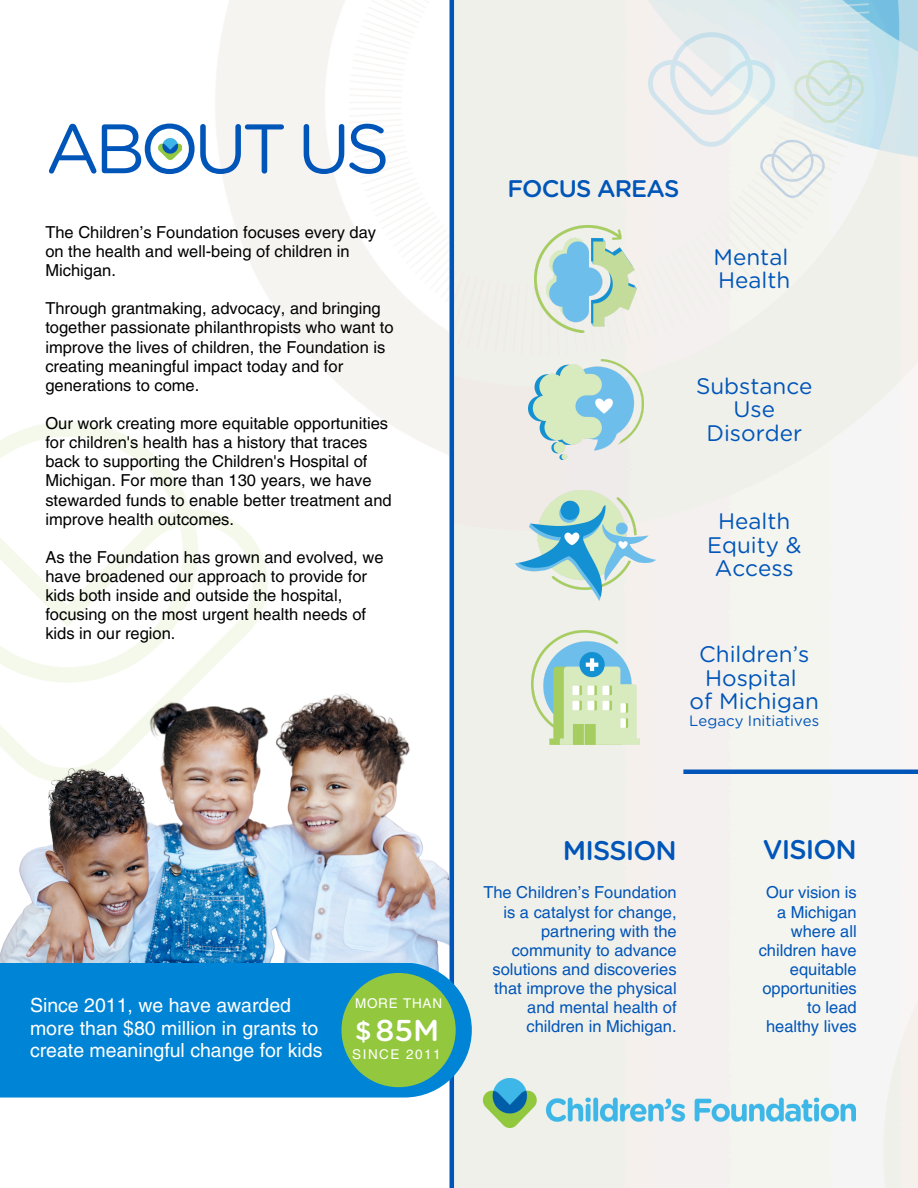
<style>
.page{position:relative;width:918px;height:1188px;background:#fff}
.page>*{position:absolute;margin:0;border:0;box-sizing:border-box;transform-origin:0 0}
.t1{font:69.75px "Gotham Rounded";letter-spacing:-.075em;color:#0055b8}
.t2{font:500 30.15px "Gotham Rounded";color:#fff}
.t3{font:500 27px "Gotham Rounded";letter-spacing:-.035em;color:#0055b8}
.t4{font:500 25.8px "Gotham Rounded";color:#fff}
.t5{font:500 24px "Gotham Rounded";letter-spacing:-.035em;color:#0055b8}
.t6{font:22.5px/23.7px "Gotham Rounded";color:#0055b8;text-align:center}
.t7{font:19.5px/22.5px "Helvetica LT Pro";color:#fff}
.t8{font:16.5px/19.2px "Helvetica LT Pro";color:#000}
.t9{font:16.5px/19.2px "Helvetica LT Pro";color:#0055b8;text-align:right}
.t10{font:15px "Gotham Rounded";color:#0055b8}
.t11{font:13.5px "Helvetica LT Pro";letter-spacing:.11em;color:#fff}
.t12{font:13.5px "Helvetica LT Pro";letter-spacing:.055em;color:#fff}
</style>
<div class="page">
<img style="left:181px;top:0;width:269px;height:561px">
<img style="left:454px;top:0;width:464px;height:1188px">
<img style="left:158px;top:138px;width:23px;height:22px">
<img style="left:482px;top:1079px;width:374px;height:48px">
<img style="left:0;top:382px;width:280px;height:288px">
<hr style="left:683px;top:770px;width:235px;height:4px;background:#0055b8">
<img style="left:643px;top:20px;width:138px;height:139px">
<img style="left:757px;top:131px;width:72px;height:72px">
<img style="left:793px;top:53px;width:73px;height:73px">
<img style="left:515px;top:491px;width:141px;height:109px">
<img style="left:534px;top:225px;width:103px;height:107px">
<img style="left:531px;top:630px;width:108px;height:114px">
<img style="left:528px;top:360px;width:115px;height:100px">
<img style="left:0;top:670px;width:450px;height:293px">
<hr style="left:450px;top:0;width:4px;height:1188px;background:#0055b8">
<div style="left:0;top:963px;width:472px;height:135px;background:#0084d5"></div>
<div style="left:341px;top:973px;width:115px;height:114px;background:#93c83e;border-radius:50%"></div>
<p class="t1" style="left:45px;top:106px;width:346px">ABOUT US</p>
<p class="t8" style="left:45px;top:224px;width:332px">The Children’s Foundation focuses every day on the health and well-being of children in<br>Michigan.</p>
<p class="t8" style="left:45px;top:301px;width:350px">Through grantmaking, advocacy, and bringing together passionate philanthropists who want to improve the lives of children, the Foundation is creating meaningful impact today and for generations to come.</p>
<p class="t8" style="left:45px;top:415px;width:348px">Our work creating more equitable opportunities for children's health has a history that traces back to supporting the Children's Hospital of Michigan. For more than 130 years, we have stewarded funds to enable better treatment and improve health outcomes.</p>
<p class="t8" style="left:45px;top:549px;width:340px">As the Foundation has grown and evolved, we have broadened our approach to provide for kids both inside and outside the hospital, focusing on the most urgent health needs of kids in our region.</p>
<p class="t5" style="left:507px;top:174px;width:174px">FOCUS AREAS</p>
<p class="t6" style="left:714px;top:245px;width:78px;text-align:left">Mental<br>Health</p>
<p class="t6" style="left:696px;top:374px;width:118px">Substance<br>Use<br>Disorder</p>
<h3 class="t6" style="left:707px;top:509px;width:96px">Health<br>Equity &amp;<br>Access</h3>
<h6 class="t6" style="left:690px;top:642px;width:131px">Children’s<br>Hospital<br>of Michigan</h6>
<h6 class="t10" style="left:689px;top:712px;width:131px">Legacy Initiatives</h6>
<p class="t7" style="left:30px;top:996px;width:294px">Since 2011, we have awarded more than $80 million in grants to create meaningful change for kids</p>
<h3 class="t12" style="left:355px;top:999px;width:89px">MORE THAN</h3>
<p class="t4" style="left:355px;top:1015px;width:18px">$</p>
<h5 class="t2" style="left:376px;top:1012px;width:65px">85M</h5>
<p class="t11" style="left:352px;top:1050px;width:90px">SINCE 2011</p>
<p class="t3" style="left:563px;top:834px;width:115px">MISSION</p>
<p class="t9" style="left:483px;top:885px;width:195px">The Children’s Foundation is a catalyst for change, partnering with the community to advance solutions and discoveries that improve the physical and mental health of children in Michigan.</p>
<h1 class="t3" style="left:763px;top:833px;width:95px">VISION</h1>
<p class="t9" style="left:759px;top:885px;width:100px">Our vision is a Michigan where all children have equitable opportunities to lead healthy lives</p>
</div>
